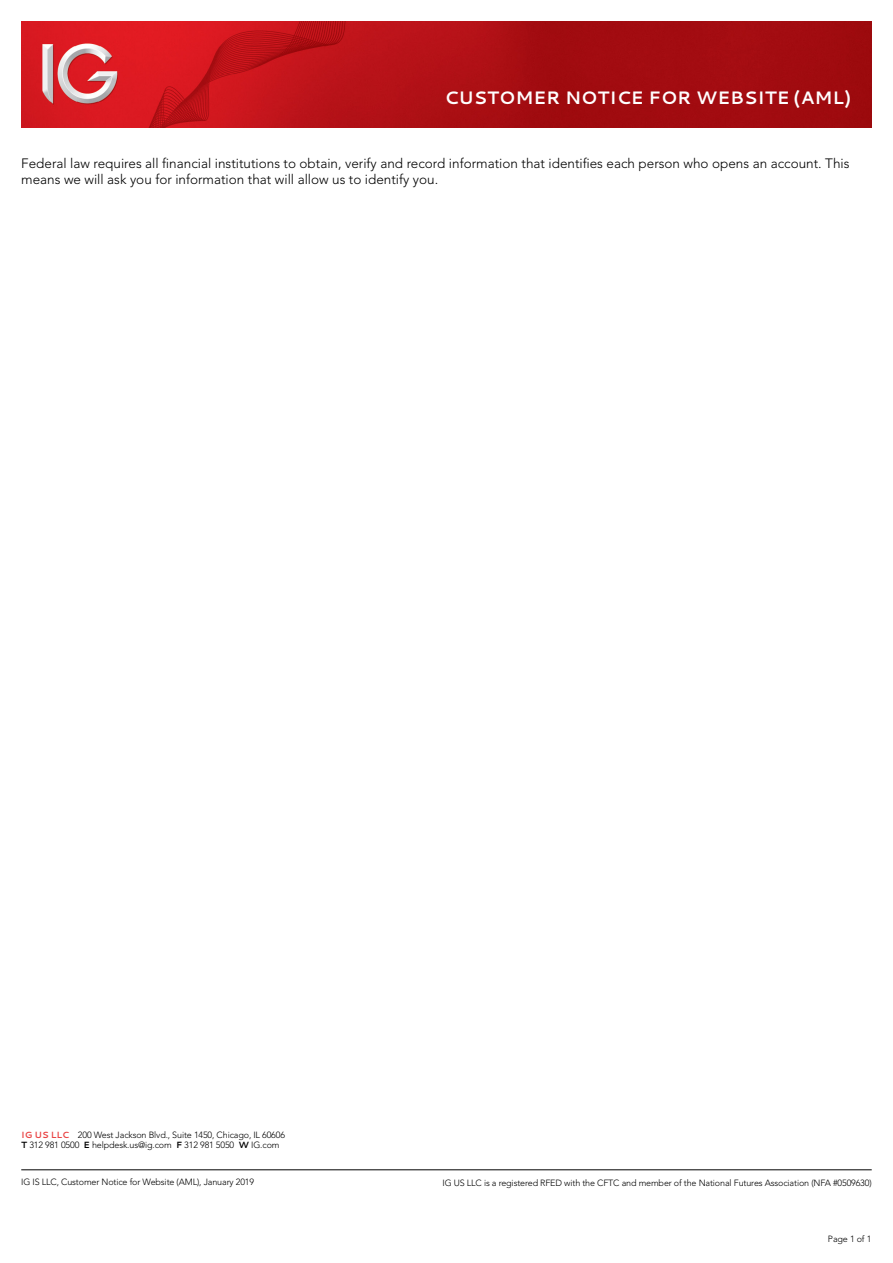
<style>
.page{position:relative;width:893px;height:1263px;background:#fff}
.page>*{position:absolute;margin:0;border:0;box-sizing:border-box;transform-origin:0 0}
.t1{font:700 18px "Cantarell";color:#fff}
.t2{font:300 13.5px/16.2px "Avenir LT Std";color:#000}
.t3{font:300 9px/10.5px "Avenir LT Std";letter-spacing:-.015em;color:#000}
.s1{font-family:"Cantarell";font-weight:700;color:#e94444}
.s2{font-family:"Cantarell";font-weight:700}
</style>
<div class="page">
<img style="left:21px;top:21px;width:851px;height:107px">
<hr style="left:21px;top:1169px;width:851px;height:1px;background:#000">
<h1 class="t1" style="left:444px;top:85px;width:408px">CUSTOMER NOTICE FOR WEBSITE (AML)</h1>
<h2 class="t2" style="left:21px;top:155px;width:830px">Federal law requires all financial institutions to obtain, verify and record information that identifies each person who opens an account. This means we will ask you for information that will allow us to identify you.</h2>
<p class="t3" style="left:21px;top:1129px;width:265px"><span class="s1">IG US LLC</span> 200 West Jackson Blvd., Suite 1450, Chicago, IL 60606<br><span class="s2">T</span> 312 981 0500 <span class="s2">E</span> helpdesk.us@ig.com <span class="s2">F</span> 312 981 5050 <span class="s2">W</span> IG.com</p>
<p class="t3" style="left:21px;top:1176px;width:234px">IG IS LLC, Customer Notice for Website (AML), January 2019</p>
<p class="t3" style="left:442px;top:1177px;width:431px">IG US LLC is a registered RFED with the CFTC and member of the National Futures Association (NFA #0509630)</p>
<p class="t3" style="left:828px;top:1233px;width:45px">Page 1 of 1</p>
</div>
